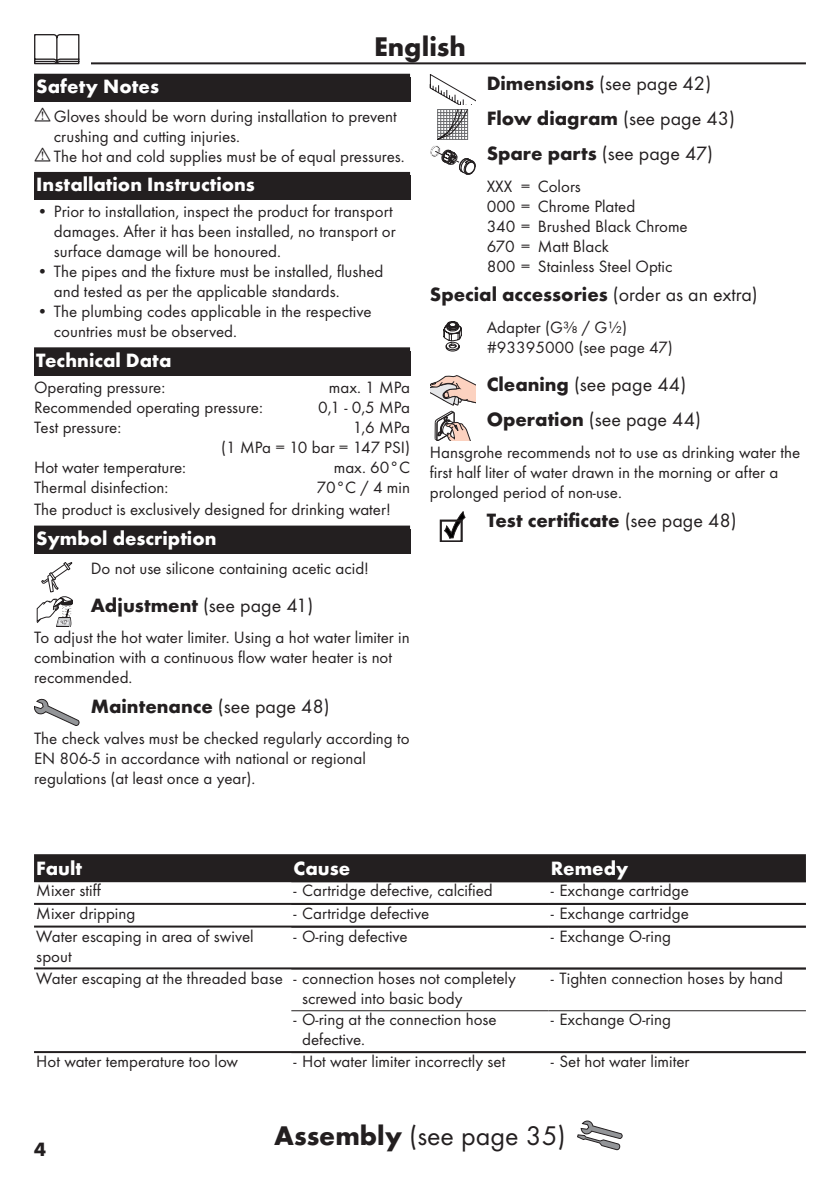
<style>
.page{position:relative;width:840px;height:1191px;background:#fff}
.page>*{position:absolute;margin:0;border:0;box-sizing:border-box;transform-origin:0 0}
.Montage_mit_Symbol_E{font:28px "Futura TOT Boo";color:#231f20}
.Sprache_Rahmenwechse{font:700 28px "Futura TOT";color:#231f20}
.Ueberschrift_Grafik{font:20px "Futura TOT Boo";color:#231f20}
.Ueberschrift_Grafik-2{font:700 20px "Futura TOT";color:#231f20}
.Ueberschrift_EN{font:700 20px "Futura TOT";color:#fff}
.Ueberschrift_nach_Gr{font:700 20px "Futura TOT";color:#231f20}
.Tabelle_Kopf_EN{font:700 20px "Futura TOT";color:#fff}
.Ueberschrift___EN{font:700 20px "Futura TOT";letter-spacing:.005em;color:#fff}
.Normaltext_nach_Graf{font:17px/20px "Futura TOT Boo";color:#231f20}
.Techn__Daten_EN{font:17px/20px "Futura TOT Boo";color:#231f20;text-align:right}
.Tabelle_Spalte_EN{font:17px/20px "Futura TOT Boo";color:#231f20}
.Farbe_EN{font:17px/20px "Futura TOT Boo";color:#231f20}
.Normaltext_Grafik_EN{font:17px/20px "Futura TOT Boo";color:#231f20}
.Normaltext_EN{font:17px "Futura TOT Boo";color:#231f20}
.s1{font-family:"Futura TOT";font-weight:700}
.s2{font-family:"Futura TOT Boo";font-weight:400}
</style>
<div class="page">
<hr style="left:34px;top:62px;width:771px;height:2px;background:#231f20">
<div style="left:23px;top:34px;width:68px;height:34px;background:#fff"></div>
<svg style="left:34px;top:34px;width:45px;height:30px"></svg>
<svg style="left:577px;top:1120px;width:45px;height:30px"></svg>
<div style="left:34px;top:74px;width:376px;height:28px;background:#231f20"></div>
<div style="left:34px;top:172px;width:376px;height:28px;background:#231f20"></div>
<div style="left:34px;top:347px;width:376px;height:28px;background:#231f20"></div>
<div style="left:34px;top:529px;width:376px;height:25px;background:#231f20"></div>
<div style="left:34px;top:525px;width:376px;height:28px;background:#231f20"></div>
<svg style="left:36px;top:562px;width:37px;height:65px"></svg>
<svg style="left:34px;top:699px;width:45px;height:27px"></svg>
<svg style="left:429px;top:74px;width:46px;height:101px"></svg>
<svg style="left:443px;top:321px;width:19px;height:30px"></svg>
<svg style="left:430px;top:375px;width:45px;height:30px"></svg>
<svg style="left:434px;top:411px;width:36px;height:30px"></svg>
<svg style="left:440px;top:512px;width:25px;height:30px"></svg>
<div style="left:34px;top:854px;width:771px;height:26px;background:#231f20"></div>
<hr style="left:34px;top:880px;width:771px;height:2px;background:#231f20">
<hr style="left:34px;top:903px;width:771px;height:2px;background:#231f20">
<hr style="left:34px;top:925px;width:771px;height:2px;background:#231f20">
<hr style="left:34px;top:967px;width:771px;height:2px;background:#231f20">
<hr style="left:291px;top:1010px;width:257px;height:1px;background:#231f20">
<hr style="left:548px;top:1010px;width:257px;height:1px;background:#231f20">
<hr style="left:34px;top:1051px;width:771px;height:2px;background:#231f20">
<p class="Sprache_Rahmenwechse" style="left:374px;top:29px;width:93px">English</p>
<p class="Ueberschrift___EN" style="left:36px;top:74px;width:124px">Safety Notes</p>
<p class="Normaltext_nach_Graf" style="left:54px;top:106px;width:344px">Gloves should be worn during installation to prevent crushing and cutting injuries.</p>
<p class="Normaltext_nach_Graf" style="left:54px;top:146px;width:352px">The hot and cold supplies must be of equal pressures.</p>
<p class="Ueberschrift_EN" style="left:36px;top:172px;width:220px">Installation Instructions</p>
<p class="Normaltext_nach_Graf" style="left:54px;top:201px;width:343px;text-indent:-17px">• Prior to installation, inspect the product for transport damages. After it has been installed, no transport or surface damage will be honoured.</p>
<p class="Normaltext_nach_Graf" style="left:54px;top:261px;width:331px;text-indent:-17px">• The pipes and the fixture must be installed, flushed and tested as per the applicable standards.</p>
<p class="Normaltext_nach_Graf" style="left:54px;top:301px;width:319px;text-indent:-17px">• The plumbing codes applicable in the respective countries must be observed.</p>
<p class="Ueberschrift_EN" style="left:36px;top:348px;width:136px">Technical Data</p>
<p class="Techn__Daten_EN" style="left:34px;top:377px;width:133px">Operating pressure:</p>
<p class="Techn__Daten_EN" style="left:329px;top:377px;width:83px">max. 1 MPa</p>
<p class="Techn__Daten_EN" style="left:34px;top:397px;width:230px">Recommended operating pressure:</p>
<p class="Techn__Daten_EN" style="left:318px;top:397px;width:93px">0,1 - 0,5 MPa</p>
<p class="Techn__Daten_EN" style="left:34px;top:417px;width:89px">Test pressure:</p>
<p class="Techn__Daten_EN" style="left:221px;top:417px;width:190px">1,6 MPa<br>(1 MPa = 10 bar = 147 PSI)</p>
<p class="Techn__Daten_EN" style="left:34px;top:457px;width:153px">Hot water temperature:</p>
<p class="Techn__Daten_EN" style="left:333px;top:457px;width:78px">max. 60°C</p>
<p class="Techn__Daten_EN" style="left:34px;top:477px;width:136px">Thermal disinfection:</p>
<p class="Techn__Daten_EN" style="left:316px;top:477px;width:95px">70°C / 4 min</p>
<p class="Normaltext_EN" style="left:34px;top:499px;width:358px">The product is exclusively designed for drinking water!</p>
<p class="Ueberschrift_EN" style="left:36px;top:526px;width:181px">Symbol description</p>
<p class="Normaltext_Grafik_EN" style="left:91px;top:558px;width:279px">Do not use silicone containing acetic acid!</p>
<p class="Ueberschrift_Grafik" style="left:91px;top:593px;width:224px"><span class="s1">Adjustment</span> (see page 41)</p>
<p class="Normaltext_nach_Graf" style="left:34px;top:627px;width:377px">To adjust the hot water limiter. Using a hot water limiter in combination with a continuous flow water heater is not recommended.</p>
<p class="Ueberschrift_Grafik-2" style="left:91px;top:693px;width:240px">Maintenance <span class="s2">(see page 48)</span></p>
<p class="Normaltext_nach_Graf" style="left:34px;top:728px;width:377px">The check valves must be checked regularly according to<br>EN 806-5 in accordance with national or regional regulations (at least once a year).</p>
<p class="Ueberschrift_Grafik" style="left:486px;top:71px;width:226px"><span class="s1">Dimensions</span> (see page 42)</p>
<p class="Ueberschrift_Grafik-2" style="left:486px;top:106px;width:250px">Flow diagram <span class="s2">(see page 43)</span></p>
<p class="Ueberschrift_Grafik" style="left:486px;top:142px;width:228px"><span class="s1">Spare parts</span> (see page 47)</p>
<p class="Farbe_EN" style="left:486px;top:176px;width:202px">XXX = Colors<br>000 = Chrome Plated<br>340 = Brushed Black Chrome<br>670 = Matt Black<br>800 = Stainless Steel Optic</p>
<p class="Ueberschrift_nach_Gr" style="left:429px;top:282px;width:329px">Special accessories <span class="s2">(order as an extra)</span></p>
<p class="Normaltext_Grafik_EN" style="left:486px;top:317px;width:188px">Adapter (G⅜ / G½) #93395000 (see page 47)</p>
<p class="Ueberschrift_Grafik" style="left:486px;top:372px;width:201px"><span class="s1">Cleaning</span> (see page 44)</p>
<p class="Ueberschrift_Grafik" style="left:486px;top:407px;width:216px"><span class="s1">Operation</span> (see page 44)</p>
<p class="Normaltext_nach_Graf" style="left:429px;top:442px;width:372px">Hansgrohe recommends not to use as drinking water the first half liter of water drawn in the morning or after a prolonged period of non-use.</p>
<p class="Ueberschrift_Grafik-2" style="left:486px;top:508px;width:251px">Test certificate <span class="s2">(see page 48)</span></p>
<p class="Tabelle_Kopf_EN" style="left:36px;top:855px;width:47px">Fault</p>
<p class="Tabelle_Kopf_EN" style="left:293px;top:855px;width:58px">Cause</p>
<p class="Tabelle_Kopf_EN" style="left:550px;top:855px;width:79px">Remedy</p>
<p class="Tabelle_Spalte_EN" style="left:36px;top:880px;width:66px">Mixer stiff</p>
<p class="Normaltext_nach_Graf" style="left:293px;top:880px;width:201px">- Cartridge defective, calcified</p>
<p class="Normaltext_nach_Graf" style="left:550px;top:880px;width:139px">- Exchange cartridge</p>
<p class="Tabelle_Spalte_EN" style="left:36px;top:903px;width:100px">Mixer dripping</p>
<p class="Normaltext_nach_Graf" style="left:293px;top:903px;width:137px">- Cartridge defective</p>
<p class="Normaltext_nach_Graf" style="left:550px;top:903px;width:139px">- Exchange cartridge</p>
<p class="Tabelle_Spalte_EN" style="left:36px;top:926px;width:219px">Water escaping in area of swivel spout</p>
<p class="Normaltext_nach_Graf" style="left:293px;top:926px;width:115px">- O-ring defective</p>
<p class="Normaltext_nach_Graf" style="left:550px;top:926px;width:121px">- Exchange O-ring</p>
<p class="Tabelle_Spalte_EN" style="left:36px;top:967px;width:248px">Water escaping at the threaded base</p>
<p class="Normaltext_nach_Graf" style="left:302px;top:967px;width:215px;text-indent:-9px">- connection hoses not completely screwed into basic body</p>
<p class="Normaltext_nach_Graf" style="left:550px;top:967px;width:233px">- Tighten connection hoses by hand</p>
<p class="Normaltext_nach_Graf" style="left:302px;top:1009px;width:196px;text-indent:-9px">- O-ring at the connection hose defective.</p>
<p class="Normaltext_nach_Graf" style="left:550px;top:1009px;width:121px">- Exchange O-ring</p>
<p class="Tabelle_Spalte_EN" style="left:36px;top:1051px;width:203px">Hot water temperature too low</p>
<p class="Normaltext_nach_Graf" style="left:293px;top:1051px;width:213px">- Hot water limiter incorrectly set</p>
<p class="Normaltext_nach_Graf" style="left:550px;top:1051px;width:140px">- Set hot water limiter</p>
<p class="Ueberschrift_nach_Gr" style="left:34px;top:1136px;width:13px">4</p>
<p class="Montage_mit_Symbol_E" style="left:274px;top:1119px;width:293px"><span class="s1">Assembly</span> (see page 35)</p>
</div>
